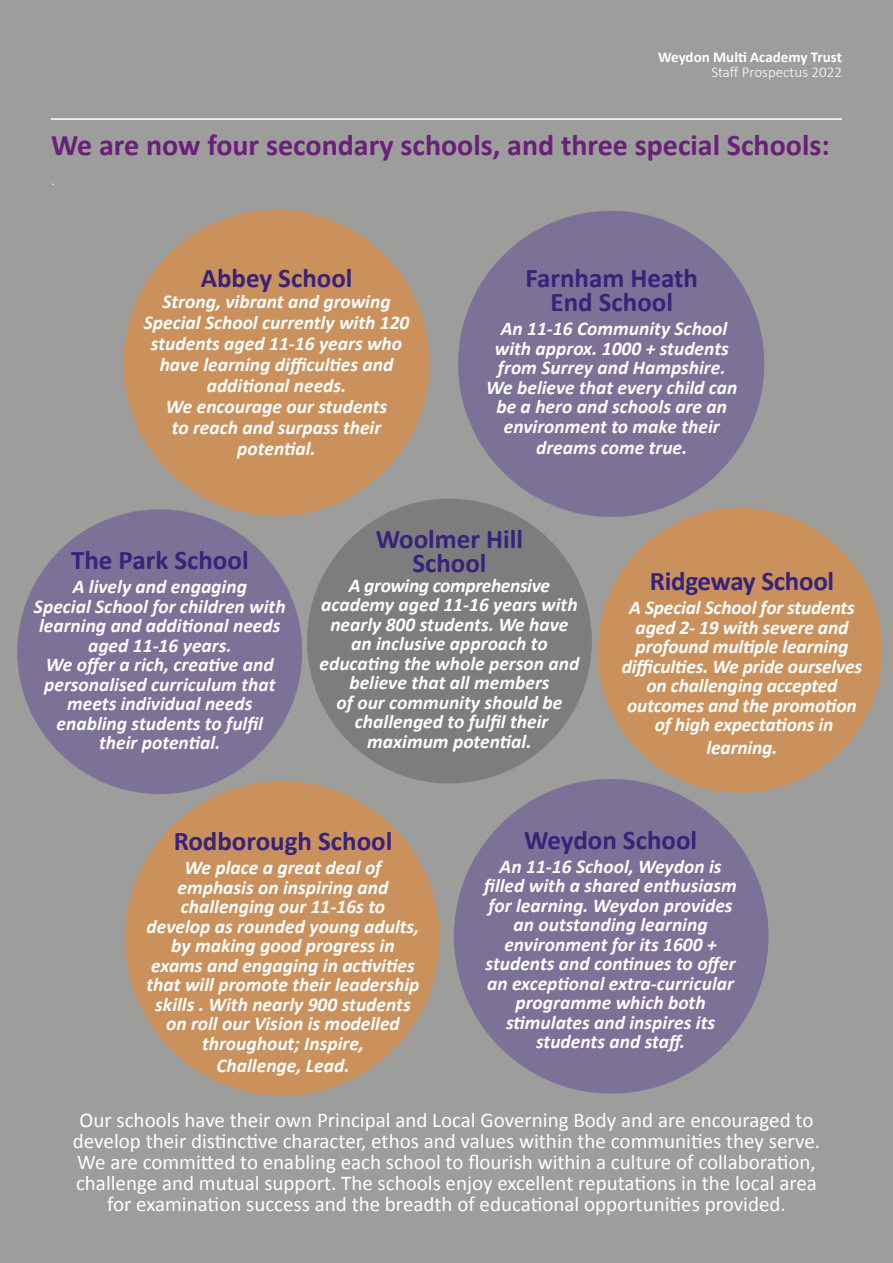
<style>
.page{position:relative;width:893px;height:1263px;background:#9d9d9c}
.page>*{position:absolute;margin:0;border:0;box-sizing:border-box;transform-origin:0 0}
.t1{font:700 30px "Calibri";color:#6a1f79}
.t2{font:700 27px/24px "Calibri";color:#37237a;text-align:center}
.t3{font:21px/21px "Calibri";color:#fff;text-align:center}
.t4{font:italic 700 19.5px/19.5px "Calibri";color:#fff;text-align:center}
.t5{font:700 15px "Calibri";color:#fff}
.t6{font:300 15px "Calibri";color:#fff}
</style>
<div class="page">
<div style="left:17px;top:509px;width:285px;height:285px;background:#7c7197;border-radius:50%"></div>
<div style="left:597px;top:508px;width:285px;height:285px;background:#ca915c;border-radius:50%"></div>
<div style="left:125px;top:781px;width:315px;height:315px;background:#ca915c;border-radius:50%"></div>
<div style="left:123px;top:210px;width:306px;height:306px;background:#ca915c;border-radius:50%"></div>
<div style="left:458px;top:211px;width:306px;height:306px;background:#7c7197;border-radius:50%"></div>
<hr style="left:51px;top:118px;width:791px;height:2px;background:#fff">
<div style="left:454px;top:779px;width:314px;height:315px;background:#7c7197;border-radius:50%"></div>
<div style="left:307px;top:499px;width:285px;height:284px;background:#7e7d7d;border-radius:50%"></div>
<p class="t5" style="left:658px;top:48px;width:185px">Weydon Multi Academy Trust</p>
<p class="t6" style="left:711px;top:63px;width:132px">Staff Prospectus 2022</p>
<h1 class="t1" style="left:51px;top:126px;width:780px">We are now four secondary schools, and three special Schools:</h1>
<p class="t6" style="left:51px;top:171px;width:5px">.</p>
<h2 class="t2" style="left:201px;top:266px;width:153px">Abbey School</h2>
<p class="t4" style="left:144px;top:291px;width:267px;line-height:21px">Strong, vibrant and growing<br>Special School currently with 120 students aged 11-16 years who have learning difficulties and additional needs.<br>We encourage our students<br>to reach and surpass their potential.</p>
<h2 class="t2" style="left:525px;top:266px;width:174px">Farnham Heath<br>End School</h2>
<p class="t4" style="left:486px;top:319px;width:253px">An 11-16 Community School with approx. 1000 + students from Surrey and Hampshire.<br>We believe that every child can be a hero and schools are an environment to make their dreams come true.</p>
<h2 class="t2" style="left:376px;top:527px;width:149px">Woolmer Hill<br>School</h2>
<p class="t4" style="left:319px;top:576px;width:261px">A growing comprehensive academy aged 11-16 years with nearly 800 students. We have an inclusive approach to educating the whole person and believe that all members<br>of our community should be challenged to fulfil their maximum potential.</p>
<h2 class="t2" style="left:71px;top:548px;width:179px">The Park School</h2>
<p class="t4" style="left:34px;top:577px;width:253px">A lively and engaging<br>Special School for children with learning and additional needs aged 11-16 years.<br>We offer a rich, creative and personalised curriculum that meets individual needs enabling students to fulfil<br>their potential.</p>
<h2 class="t2" style="left:650px;top:569px;width:186px">Ridgeway School</h2>
<p class="t4" style="left:622px;top:598px;width:242px">A Special School for students aged 2- 19 with severe and profound multiple learning difficulties. We pride ourselves on challenging accepted outcomes and the promotion of high expectations in</p>
<p class="t4" style="left:707px;top:737px;width:72px">learning.</p>
<h2 class="t2" style="left:174px;top:829px;width:220px">Rodborough School</h2>
<p class="t4" style="left:147px;top:858px;width:274px">We place a great deal of emphasis on inspiring and challenging our 11-16s to develop as rounded young adults, by making good progress in exams and engaging in activities that will promote their leadership skills . With nearly 900 students on roll our Vision is modelled throughout; Inspire,</p>
<p class="t4" style="left:216px;top:1056px;width:135px">Challenge, Lead.</p>
<h2 class="t2" style="left:524px;top:828px;width:175px">Weydon School</h2>
<p class="t4" style="left:484px;top:856px;width:254px">An 11-16 School, Weydon is filled with a shared enthusiasm for learning. Weydon provides an outstanding learning environment for its 1600 + students and continues to offer an exceptional extra-curricular programme which both stimulates and inspires its students and staff.</p>
<p class="t3" style="left:73px;top:1110px;width:749px">Our schools have their own Principal and Local Governing Body and are encouraged to develop their distinctive character, ethos and values within the communities they serve.<br>We are committed to enabling each school to flourish within a culture of collaboration, challenge and mutual support. The schools enjoy excellent reputations in the local area for examination success and the breadth of educational opportunities provided.</p>
</div>
